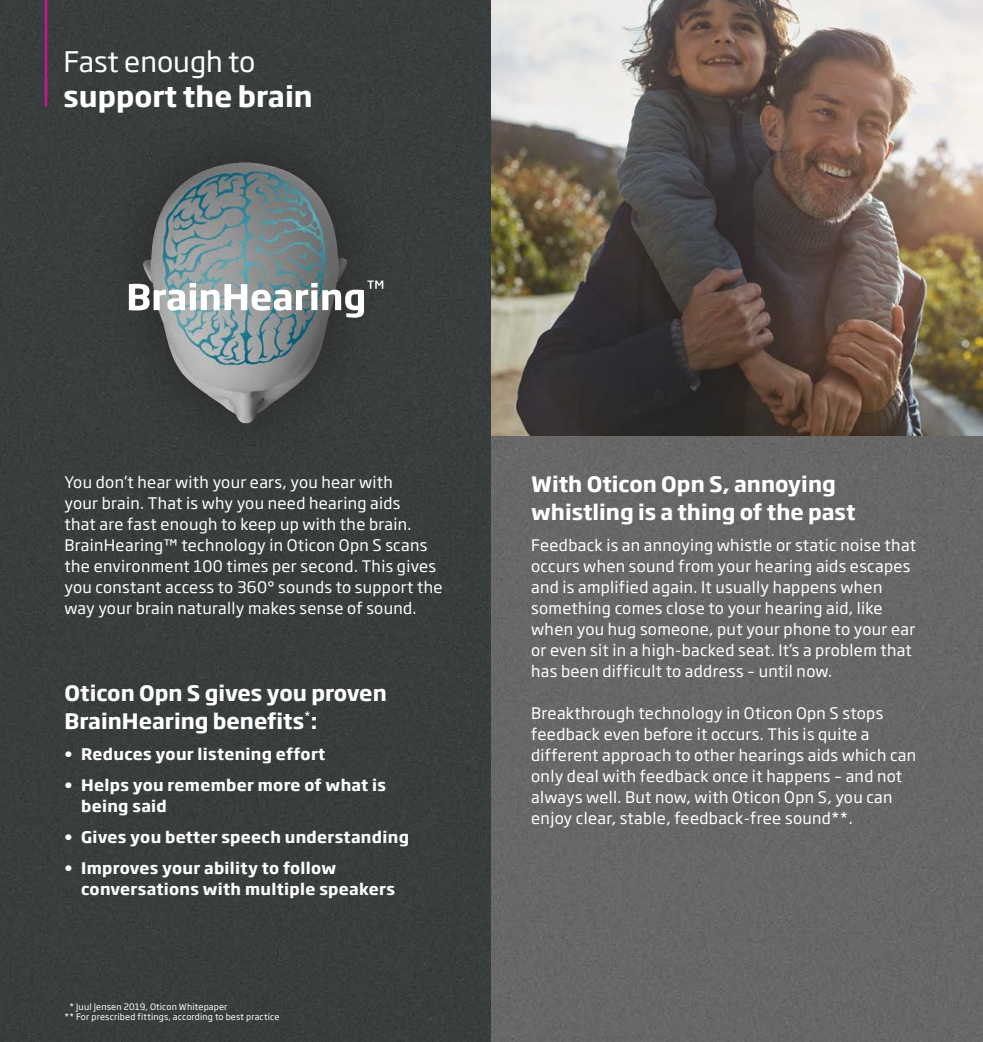
<style>
.page{position:relative;width:983px;height:1042px;background:#fff}
.page>*{position:absolute;margin:0;border:0;box-sizing:border-box;transform-origin:0 0}
.t1{font:700 28px "Soho Gothic Pro";color:#fff}
.t2{font:28px "Soho Gothic Pro";color:#fff}
.t3{font:700 21px/28px "Soho Gothic Pro";color:#fff}
.t4{font:15.75px/21px "Soho Gothic Pro";letter-spacing:.02em;color:#fff}
.t5{font:700 15.75px/21px "Soho Gothic Pro";letter-spacing:.02em;color:#fff}
.t6{font:8.75px/10.5px "Soho Gothic Pro";letter-spacing:.02em;color:#fff}
</style>
<div class="page">
<img style="left:0;top:0;width:982px;height:1042px">
<img style="left:491px;top:0;width:491px;height:435px">
<div style="left:92px;top:108px;width:305px;height:366px;background:#383c3d"></div>
<img style="left:143px;top:162px;width:204px;height:261px">
<svg style="left:129px;top:280px;width:254px;height:38px"></svg>
<hr style="left:45px;top:0;width:2px;height:50px;background:#c5168c">
<hr style="left:45px;top:50px;width:2px;height:57px;background:#c5168c">
<h1 class="t2" style="left:64px;top:39px;width:193px">Fast enough to</h1>
<h1 class="t1" style="left:64px;top:74px;width:250px">support the brain</h1>
<p class="t4" style="left:64px;top:470px;width:379px">You don’t hear with your ears, you hear with<br>your brain. That is why you need hearing aids<br>that are fast enough to keep up with the brain.<br>BrainHearing™ technology in Oticon Opn S scans the environment 100 times per second. This gives you constant access to 360° sounds to support the way your brain naturally makes sense of sound.</p>
<h2 class="t3" style="left:64px;top:678px;width:323px">Oticon Opn S gives you proven<br>BrainHearing benefits<sup>*</sup>:</h2>
<p class="t5" style="left:64px;top:743px;width:262px">• Reduces your listening effort</p>
<p class="t5" style="left:81px;top:774px;width:306px;text-indent:-17px">• Helps you remember more of what is being said</p>
<p class="t5" style="left:64px;top:826px;width:346px">• Gives you better speech understanding</p>
<p class="t5" style="left:81px;top:856px;width:315px;text-indent:-17px">• Improves your ability to follow conversations with multiple speakers</p>
<p class="t6" style="left:64px;top:1001px;width:216px;text-indent:5px">* Juul Jensen 2019, Oticon Whitepaper<br>** For prescribed fittings, according to best practice</p>
<h2 class="t3" style="left:531px;top:469px;width:326px">With Oticon Opn S, annoying whistling is a thing of the past</h2>
<p class="t4" style="left:531px;top:533px;width:386px">Feedback is an annoying whistle or static noise that occurs when sound from your hearing aids escapes and is amplified again. It usually happens when something comes close to your hearing aid, like when you hug someone, put your phone to your ear or even sit in a high-backed seat. It’s a problem that has been difficult to address – until now.</p>
<p class="t4" style="left:531px;top:701px;width:386px">Breakthrough technology in Oticon Opn S stops feedback even before it occurs. This is quite a different approach to other hearings aids which can only deal with feedback once it happens – and not always well. But now, with Oticon Opn S, you can enjoy clear, stable, feedback-free sound**.</p>
</div>
